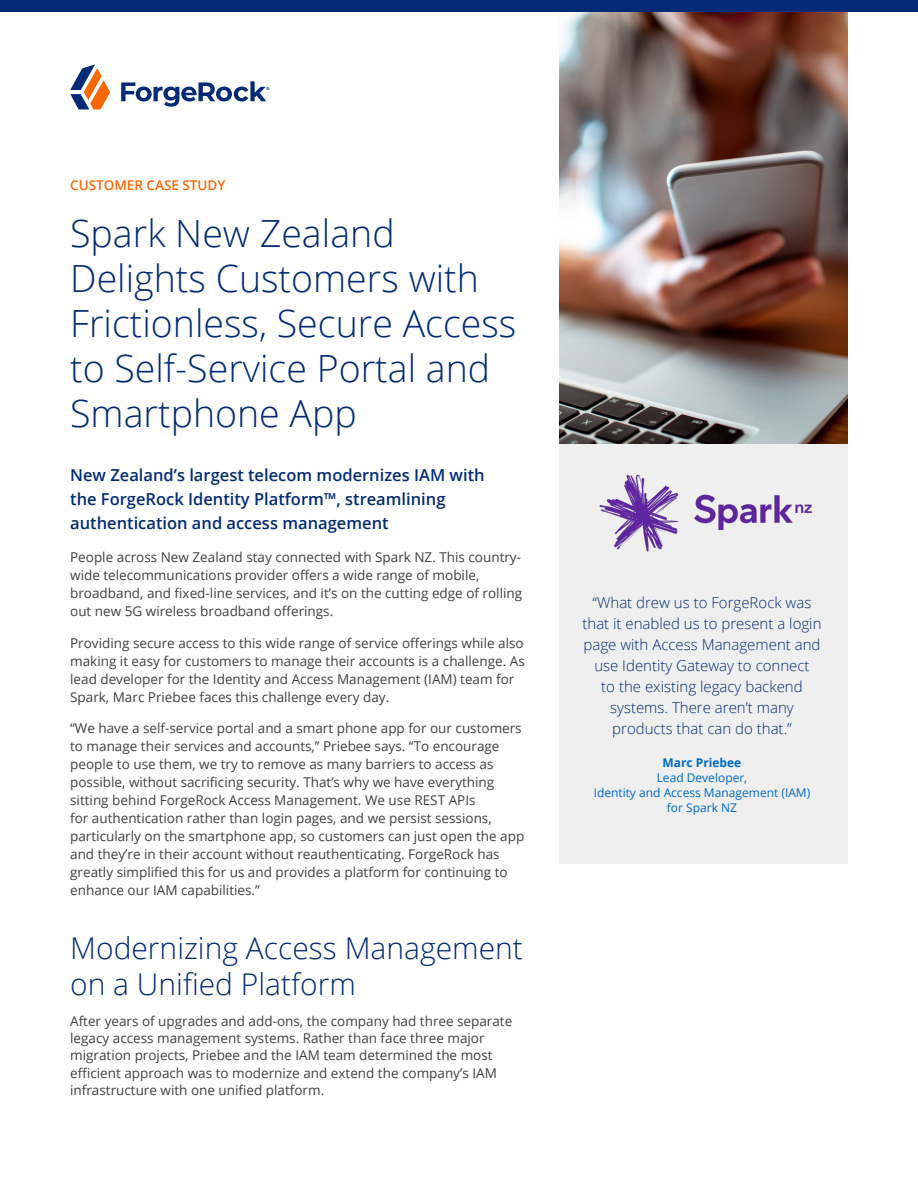
<style>
.page{position:relative;width:918px;height:1188px;background:#fff}
.page>*{position:absolute;margin:0;border:0;box-sizing:border-box;transform-origin:0 0}
.t1{font:300 37.5px/45px "Open Sans";color:#032b75}
.t2{font:300 30px/36px "Open Sans";color:#032b75}
.t3{font:600 16.5px/24px "Open Sans";color:#032b75}
.t4{font:300 15px/21px "Open Sans";color:#032b75;text-align:center}
.t5{font:13.5px/18px "Open Sans";color:#404040}
.t6{font:600 13.5px "Open Sans";color:#f96700}
.t7{font:12px/15px "Open Sans";color:#006ac8;text-align:center}
.t8{font:700 12px "Open Sans";color:#006ac8}
</style>
<div class="page">
<svg style="left:70px;top:64px;width:40px;height:46px"></svg>
<svg style="left:121px;top:81px;width:148px;height:26px"></svg>
<div style="left:0;top:0;width:918px;height:12px;background:#032b75"></div>
<div style="left:560px;top:422px;width:288px;height:442px;background:#efefef"></div>
<img style="left:560px;top:12px;width:288px;height:432px">
<img style="left:600px;top:474px;width:211px;height:78px">
<p class="t6" style="left:70px;top:176px;width:157px">CUSTOMER CASE STUDY</p>
<h1 class="t1" style="left:70px;top:210px;width:448px">Spark New Zealand<br>Delights Customers with<br>Frictionless, Secure Access to Self-Service Portal and<br>Smartphone App</h1>
<p class="t3" style="left:70px;top:463px;width:416px">New Zealand’s largest telecom modernizes IAM with the ForgeRock Identity Platform™, streamlining authentication and access management</p>
<p class="t5" style="left:70px;top:548px;width:454px">People across New Zealand stay connected with Spark NZ. This country&shy;wide telecommunications provider offers a wide range of mobile, broadband, and fixed-line services, and it’s on the cutting edge of rolling out new 5G wireless broadband offerings.</p>
<p class="t5" style="left:70px;top:634px;width:456px">Providing secure access to this wide range of service offerings while also making it easy for customers to manage their accounts is a challenge. As lead developer for the Identity and Access Management (IAM) team for Spark, Marc Priebee faces this challenge every day.</p>
<p class="t5" style="left:70px;top:719px;width:456px">“We have a self-service portal and a smart phone app for our customers to manage their services and accounts,” Priebee says. “To encourage people to use them, we try to remove as many barriers to access as possible, without sacrificing security. That’s why we have everything sitting behind ForgeRock Access Management. We use REST APIs<br>for authentication rather than login pages, and we persist sessions, particularly on the smartphone app, so customers can just open the app and they’re in their account without reauthenticating. ForgeRock has greatly simplified this for us and provides a platform for continuing to enhance our IAM capabilities.”</p>
<h2 class="t2" style="left:70px;top:929px;width:454px">Modernizing Access Management on a Unified Platform</h2>
<p class="t5" style="left:70px;top:1012px;width:444px;line-height:17.2px">After years of upgrades and add-ons, the company had three separate legacy access management systems. Rather than face three major migration projects, Priebee and the IAM team determined the most efficient approach was to modernize and extend the company’s IAM infrastructure with one unified platform.</p>
<p class="t4" style="left:583px;top:592px;width:241px">“What drew us to ForgeRock was that it enabled us to present a login page with Access Management and use Identity Gateway to connect<br>to the existing legacy backend systems. There aren’t many products that can do that.”</p>
<p class="t8" style="left:663px;top:755px;width:80px">Marc Priebee</p>
<p class="t7" style="left:594px;top:770px;width:218px">Lead Developer,<br>Identity and Access Management (IAM) for Spark NZ</p>
</div>
